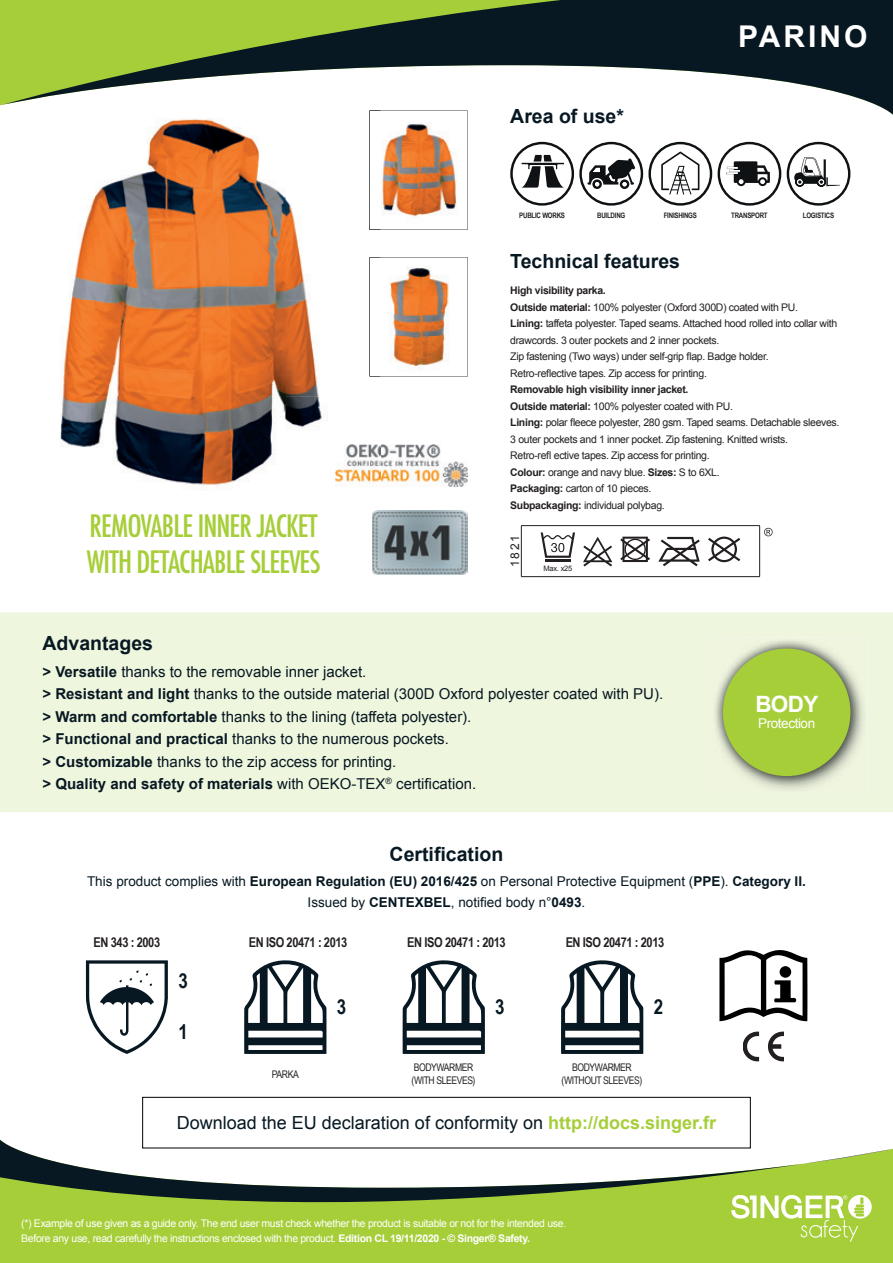
<style>
.page{position:relative;width:893px;height:1263px;background:#fff}
.page>*{position:absolute;margin:0;border:0;box-sizing:border-box;transform-origin:0 0}
.t1{font:500 condensed 30px/36px "Futura";letter-spacing:-.03em;color:#a6ce39}
.t2{font:700 30px "Arial";letter-spacing:.1em;color:#fff}
.t3{font:700 22.5px "Arial";color:#fff}
.t4{font:700 20.7px "Arial Narrow";color:#071822}
.t5{font:700 19.5px "Arial";color:#071822}
.t6{font:18px "Arial";color:#071822}
.t7{font:15px/22.5px "Arial";color:#071822}
.t8{font:13.5px/21px "Arial";color:#071822;text-align:center}
.t9{font:700 13.5px "Arial Narrow";letter-spacing:-.03em;color:#231f20}
.t10{font:13.5px "Arial";letter-spacing:-.03em;color:#fff}
.t11{font:12px "Arial";color:#231f20}
.t12{font:10.5px/16.5px "Arial";letter-spacing:-.03em;color:#231f20}
.t13{font:10.5px/15px "Arial";letter-spacing:-.03em;color:#fff}
.t14{font:10.5px/12.6px "Arial Narrow";letter-spacing:-.04em;color:#231f20}
.t15{font:700 7.5px "Arial Narrow";letter-spacing:-.03em;color:#231f20}
.t16{font:7.5px "Arial";letter-spacing:-.03em;color:#231f20}
.s1{font-weight:700}
.s2{font-weight:700;color:#a6ce39}
</style>
<div class="page">
<svg style="left:0;top:0;width:893px;height:115px"></svg>
<div style="left:0;top:612px;width:893px;height:200px;background:#eff6de"></div>
<svg style="left:86px;top:960px;width:82px;height:94px"></svg>
<svg style="left:244px;top:960px;width:82px;height:94px"></svg>
<svg style="left:403px;top:960px;width:82px;height:94px"></svg>
<svg style="left:561px;top:960px;width:82px;height:94px"></svg>
<svg style="left:719px;top:950px;width:88px;height:71px"></svg>
<div style="left:780px;top:966px;width:11px;height:12px;background:#000001;border-radius:50%"></div>
<svg style="left:768px;top:1031px;width:16px;height:30px"></svg>
<svg style="left:743px;top:1031px;width:16px;height:30px"></svg>
<div style="left:0;top:1250px;width:893px;height:13px;background:#a6ce39"></div>
<svg style="left:0;top:1140px;width:893px;height:110px;fill:#a6ce39"></svg>
<div style="left:142px;top:1097px;width:608px;height:51px;border:1px solid #000"></div>
<svg style="left:731px;top:1195px;width:141px;height:47px"></svg>
<img style="left:712px;top:638px;width:155px;height:155px">
<img style="left:713px;top:639px;width:147px;height:146px">
<div style="left:723px;top:648px;width:127px;height:128px;background:#a6ce39;border-radius:50%"></div>
<hr style="left:521px;top:525px;width:239px;height:1px;background:#231f20">
<hr style="left:521px;top:526px;width:1px;height:50px;background:#231f20">
<hr style="left:759px;top:526px;width:1px;height:50px;background:#231f20">
<hr style="left:521px;top:576px;width:239px;height:1px;background:#231f20">
<div style="left:510px;top:142px;width:64px;height:64px;border:2px solid #0f1214;border-radius:50%"></div>
<svg style="left:520px;top:155px;width:46px;height:51px"></svg>
<svg style="left:587px;top:158px;width:48px;height:31px"></svg>
<div style="left:579px;top:142px;width:64px;height:64px;border:2px solid #0f1214;border-radius:50%"></div>
<div style="left:648px;top:142px;width:64px;height:64px;border:2px solid #0f1214;border-radius:50%"></div>
<svg style="left:661px;top:152px;width:38px;height:43px"></svg>
<div style="left:734px;top:161px;width:23px;height:22px;background:#0f1214"></div>
<svg style="left:757px;top:165px;width:13px;height:21px"></svg>
<svg style="left:727px;top:167px;width:19px;height:19px"></svg>
<div style="left:718px;top:142px;width:63px;height:64px;border:2px solid #0f1214;border-radius:50%"></div>
<div style="left:787px;top:142px;width:63px;height:64px;border:2px solid #0f1214;border-radius:50%"></div>
<svg style="left:794px;top:154px;width:46px;height:33px"></svg>
<svg style="left:541px;top:532px;width:34px;height:26px"></svg>
<hr style="left:545px;top:560px;width:25px;height:2px;background:#231f20">
<svg style="left:583px;top:537px;width:29px;height:29px"></svg>
<svg style="left:620px;top:537px;width:30px;height:25px"></svg>
<svg style="left:658px;top:537px;width:42px;height:29px"></svg>
<svg style="left:708px;top:537px;width:32px;height:25px"></svg>
<svg style="left:764px;top:528px;width:9px;height:8px"></svg>
<img style="left:372px;top:510px;width:96px;height:64px">
<img style="left:381px;top:444px;width:87px;height:43px">
<svg style="left:381px;top:257px;width:87px;height:119px"></svg>
<svg style="left:381px;top:111px;width:87px;height:119px"></svg>
<img style="left:0;top:110px;width:381px;height:380px">
<img style="left:370px;top:111px;width:11px;height:119px">
<h1 class="t1" style="left:87px;top:508px;width:236px">REMOVABLE INNER JACKET<br>WITH DETACHABLE SLEEVES</h1>
<h3 class="t5" style="left:510px;top:104px;width:115px">Area of use*</h3>
<h1 class="t2" style="left:738px;top:17px;width:131px">PARINO</h1>
<p class="t15" style="left:519px;top:210px;width:47px">PUBLIC WORKS</p>
<p class="t15" style="left:597px;top:210px;width:30px">BUILDING</p>
<p class="t15" style="left:664px;top:210px;width:35px">FINISHINGS</p>
<p class="t15" style="left:731px;top:210px;width:38px">TRANSPORT</p>
<p class="t15" style="left:803px;top:210px;width:33px">LOGISTICS</p>
<h3 class="t5" style="left:510px;top:248px;width:171px">Technical features</h3>
<p class="t12" style="left:510px;top:282px;width:329px"><span class="s1">High visibility parka.<br>Outside material:</span> 100% polyester (Oxford 300D) coated with PU.<br><span class="s1">Lining:</span> taffeta polyester. Taped seams. Attached hood rolled into collar with drawcords. 3 outer pockets and 2 inner pockets.<br>Zip fastening (Two ways) under self-grip flap. Badge holder.<br>Retro-reflective tapes. Zip access for printing.</p>
<p class="t12" style="left:510px;top:381px;width:331px"><span class="s1">Removable high visibility inner jacket.<br>Outside material:</span> 100% polyester coated with PU.<br><span class="s1">Lining:</span> polar fleece polyester, 280 gsm. Taped seams. Detachable sleeves.<br>3 outer pockets and 1 inner pocket. Zip fastening. Knitted wrists.<br>Retro-refl ective tapes. Zip access for printing.<br><span class="s1">Colour:</span> orange and navy blue. <span class="s1">Sizes:</span> S to 6XL.<br><span class="s1">Packaging:</span> carton of 10 pieces.<br><span class="s1">Subpackaging:</span> individual polybag.</p>
<p class="t11" style="left:507px;top:567px;width:34px;rotate:-90deg">1821</p>
<p class="t16" style="left:543px;top:564px;width:30px">Max. x25</p>
<h3 class="t5" style="left:43px;top:630px;width:112px">Advantages</h3>
<p class="t7" style="left:43px;top:660px;width:622px"><span class="s1">&gt; Versatile</span> thanks to the removable inner jacket.<br><span class="s1">&gt; Resistant and light</span> thanks to the outside material (300D Oxford polyester coated with PU). <span class="s1">&gt; Warm and comfortable</span> thanks to the lining (taffeta polyester).<br><span class="s1">&gt; Functional and practical</span> thanks to the numerous pockets.<br><span class="s1">&gt; Customizable</span> thanks to the zip access for printing.<br><span class="s1">&gt; Quality and safety of materials</span> with OEKO-TEX<sup>®</sup> certification.</p>
<h2 class="t3" style="left:755px;top:689px;width:64px">BODY</h2>
<p class="t10" style="left:758px;top:714px;width:59px">Protection</p>
<h3 class="t5" style="left:390px;top:841px;width:115px">Certification</h3>
<p class="t8" style="left:87px;top:871px;width:720px">This product complies with <span class="s1">European Regulation (EU) 2016/425</span> on Personal Protective Equipment (<span class="s1">PPE</span>). <span class="s1">Category II.<br></span>Issued by <span class="s1">CENTEXBEL</span>, notified body n°<span class="s1">0493</span>.</p>
<p class="t9" style="left:94px;top:932px;width:68px">EN 343 : 2003</p>
<h3 class="t4" style="left:178px;top:965px;width:11px">3</h3>
<h3 class="t4" style="left:178px;top:1016px;width:11px">1</h3>
<p class="t9" style="left:249px;top:932px;width:100px">EN ISO 20471 : 2013</p>
<p class="t14" style="left:272px;top:1067px;width:29px">PARKA</p>
<h3 class="t4" style="left:337px;top:991px;width:11px">3</h3>
<p class="t9" style="left:407px;top:932px;width:100px">EN ISO 20471 : 2013</p>
<p class="t9" style="left:566px;top:932px;width:100px">EN ISO 20471 : 2013</p>
<h3 class="t4" style="left:495px;top:991px;width:11px">3</h3>
<h3 class="t4" style="left:654px;top:991px;width:11px">2</h3>
<p class="t14" style="left:412px;top:1061px;width:65px">BODYWARMER (WITH SLEEVES)</p>
<p class="t14" style="left:562px;top:1061px;width:82px;text-align:center">BODYWARMER (WITHOUT SLEEVES)</p>
<h3 class="t6" style="left:177px;top:1111px;width:541px">Download the EU declaration of conformity on <span class="s2">http://docs.singer.fr</span></h3>
<p class="t13" style="left:21px;top:1215px;width:547px">(*) Example of use given as a guide only. The end user must check whether the product is suitable or not for the intended use.<br>Before any use, read carefully the instructions enclosed with the product. <span class="s1">Edition CL 19/11/2020 - © Singer® Safety.</span></p>
</div>
